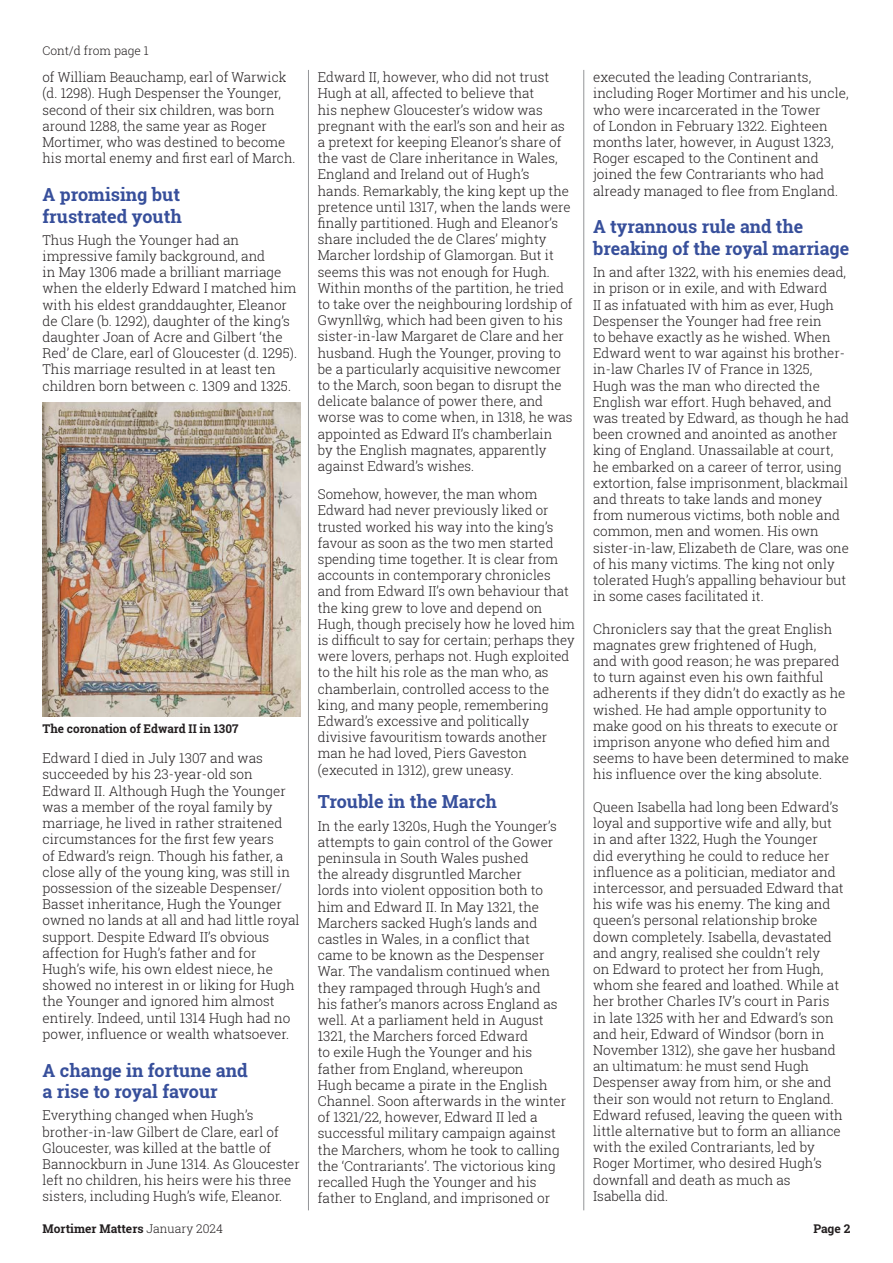
<style>
.page{position:relative;width:893px;height:1263px;background:#fff}
.page>*{position:absolute;margin:0;border:0;box-sizing:border-box;transform-origin:0 0}
.t1{font:700 18px/21.6px "Roboto Slab";color:#374f9b}
.t2{font:300 13.5px/16.2px "Roboto Slab";color:#231f20}
.t3{font:700 12px "Roboto Slab";color:#231f20}
.t4{font:300 12px "Roboto Slab";color:#231f20}
.s1{font-weight:300}
</style>
<div class="page">
<img style="left:43px;top:403px;width:257px;height:313px">
<hr style="left:308px;top:70px;width:1px;height:1140px;background:#939598">
<hr style="left:583px;top:70px;width:1px;height:1140px;background:#939598">
<p class="t4" style="left:43px;top:43px;width:108px">Cont/d from page 1</p>
<p class="t2" style="left:43px;top:69px;width:254px">of William Beauchamp, earl of Warwick (d. 1298). Hugh Despenser the Younger, second of their six children, was born around 1288, the same year as Roger Mortimer, who was destined to become his mortal enemy and first earl of March.</p>
<p class="t1" style="left:43px;top:183px;width:139px">A promising but</p>
<p class="t1" style="left:43px;top:205px;width:141px">frustrated youth</p>
<p class="t2" style="left:43px;top:231px;width:256px">Thus Hugh the Younger had an impressive family background, and<br>in May 1306 made a brilliant marriage when the elderly Edward I matched him with his eldest granddaughter, Eleanor de Clare (b. 1292), daughter of the king’s daughter Joan of Acre and Gilbert ‘the Red’ de Clare, earl of Gloucester (d. 1295).<br>This marriage resulted in at least ten children born between c. 1309 and 1325.</p>
<p class="t3" style="left:43px;top:721px;width:197px">The coronation of Edward II in 1307</p>
<p class="t2" style="left:43px;top:750px;width:258px">Edward I died in July 1307 and was succeeded by his 23-year-old son Edward II. Although Hugh the Younger was a member of the royal family by marriage, he lived in rather straitened circumstances for the first few years<br>of Edward’s reign. Though his father, a close ally of the young king, was still in possession of the sizeable Despenser/ Basset inheritance, Hugh the Younger owned no lands at all and had little royal support. Despite Edward II’s obvious affection for Hugh’s father and for Hugh’s wife, his own eldest niece, he showed no interest in or liking for Hugh the Younger and ignored him almost entirely. Indeed, until 1314 Hugh had no power, influence or wealth whatsoever.</p>
<p class="t1" style="left:43px;top:1059px;width:207px">A change in fortune and</p>
<p class="t1" style="left:43px;top:1080px;width:177px">a rise to royal favour</p>
<p class="t2" style="left:43px;top:1107px;width:259px">Everything changed when Hugh’s brother-in-law Gilbert de Clare, earl of Gloucester, was killed at the battle of Bannockburn in June 1314. As Gloucester left no children, his heirs were his three sisters, including Hugh’s wife, Eleanor.</p>
<p class="t2" style="left:318px;top:69px;width:256px">Edward II, however, who did not trust Hugh at all, affected to believe that<br>his nephew Gloucester’s widow was pregnant with the earl’s son and heir as a pretext for keeping Eleanor’s share of the vast de Clare inheritance in Wales, England and Ireland out of Hugh’s hands. Remarkably, the king kept up the pretence until 1317, when the lands were finally partitioned. Hugh and Eleanor’s share included the de Clares’ mighty Marcher lordship of Glamorgan. But it seems this was not enough for Hugh.<br>Within months of the partition, he tried to take over the neighbouring lordship of Gwynllŵg, which had been given to his sister-in-law Margaret de Clare and her husband. Hugh the Younger, proving to be a particularly acquisitive newcomer to the March, soon began to disrupt the delicate balance of power there, and worse was to come when, in 1318, he was appointed as Edward II’s chamberlain<br>by the English magnates, apparently against Edward’s wishes.</p>
<p class="t2" style="left:318px;top:486px;width:259px">Somehow, however, the man whom Edward had never previously liked or trusted worked his way into the king’s favour as soon as the two men started spending time together. It is clear from accounts in contemporary chronicles and from Edward II’s own behaviour that the king grew to love and depend on Hugh, though precisely how he loved him is difficult to say for certain; perhaps they were lovers, perhaps not. Hugh exploited to the hilt his role as the man who, as chamberlain, controlled access to the king, and many people, remembering Edward’s excessive and politically divisive favouritism towards another man he had loved, Piers Gaveston (executed in 1312), grew uneasy.</p>
<p class="t1" style="left:318px;top:791px;width:181px">Trouble in the March</p>
<p class="t2" style="left:318px;top:817px;width:250px">In the early 1320s, Hugh the Younger’s attempts to gain control of the Gower peninsula in South Wales pushed<br>the already disgruntled Marcher<br>lords into violent opposition both to him and Edward II. In May 1321, the Marchers sacked Hugh’s lands and castles in Wales, in a conflict that came to be known as the Despenser War. The vandalism continued when they rampaged through Hugh’s and<br>his father’s manors across England as well. At a parliament held in August 1321, the Marchers forced Edward<br>to exile Hugh the Younger and his father from England, whereupon<br>Hugh became a pirate in the English Channel. Soon afterwards in the winter of 1321/22, however, Edward II led a successful military campaign against the Marchers, whom he took to calling the ‘Contrariants’. The victorious king recalled Hugh the Younger and his father to England, and imprisoned or</p>
<p class="t2" style="left:593px;top:69px;width:257px">executed the leading Contrariants, including Roger Mortimer and his uncle, who were incarcerated in the Tower<br>of London in February 1322. Eighteen months later, however, in August 1323, Roger escaped to the Continent and joined the few Contrariants who had already managed to flee from England.</p>
<p class="t1" style="left:593px;top:216px;width:258px">A tyrannous rule and the breaking of the royal marriage</p>
<p class="t2" style="left:593px;top:264px;width:257px">In and after 1322, with his enemies dead, in prison or in exile, and with Edward<br>II as infatuated with him as ever, Hugh Despenser the Younger had free rein<br>to behave exactly as he wished. When Edward went to war against his brother&shy;in-law Charles IV of France in 1325, Hugh was the man who directed the English war effort. Hugh behaved, and was treated by Edward, as though he had been crowned and anointed as another king of England. Unassailable at court, he embarked on a career of terror, using extortion, false imprisonment, blackmail and threats to take lands and money from numerous victims, both noble and common, men and women. His own sister-in-law, Elizabeth de Clare, was one of his many victims. The king not only tolerated Hugh’s appalling behaviour but in some cases facilitated it.</p>
<p class="t2" style="left:593px;top:620px;width:257px">Chroniclers say that the great English magnates grew frightened of Hugh,<br>and with good reason; he was prepared to turn against even his own faithful adherents if they didn’t do exactly as he wished. He had ample opportunity to make good on his threats to execute or imprison anyone who defied him and seems to have been determined to make his influence over the king absolute.</p>
<p class="t2" style="left:593px;top:798px;width:252px">Queen Isabella had long been Edward’s loyal and supportive wife and ally, but in and after 1322, Hugh the Younger<br>did everything he could to reduce her influence as a politician, mediator and intercessor, and persuaded Edward that his wife was his enemy. The king and queen’s personal relationship broke down completely. Isabella, devastated and angry, realised she couldn’t rely<br>on Edward to protect her from Hugh, whom she feared and loathed. While at her brother Charles IV’s court in Paris in late 1325 with her and Edward’s son and heir, Edward of Windsor (born in November 1312), she gave her husband an ultimatum: he must send Hugh Despenser away from him, or she and their son would not return to England.<br>Edward refused, leaving the queen with little alternative but to form an alliance with the exiled Contrariants, led by Roger Mortimer, who desired Hugh’s downfall and death as much as</p>
<p class="t2" style="left:593px;top:1187px;width:77px">Isabella did.</p>
<p class="t3" style="left:43px;top:1220px;width:182px">Mortimer Matters <span class="s1">January 2024</span></p>
<p class="t3" style="left:813px;top:1220px;width:39px">Page 2</p>
</div>
